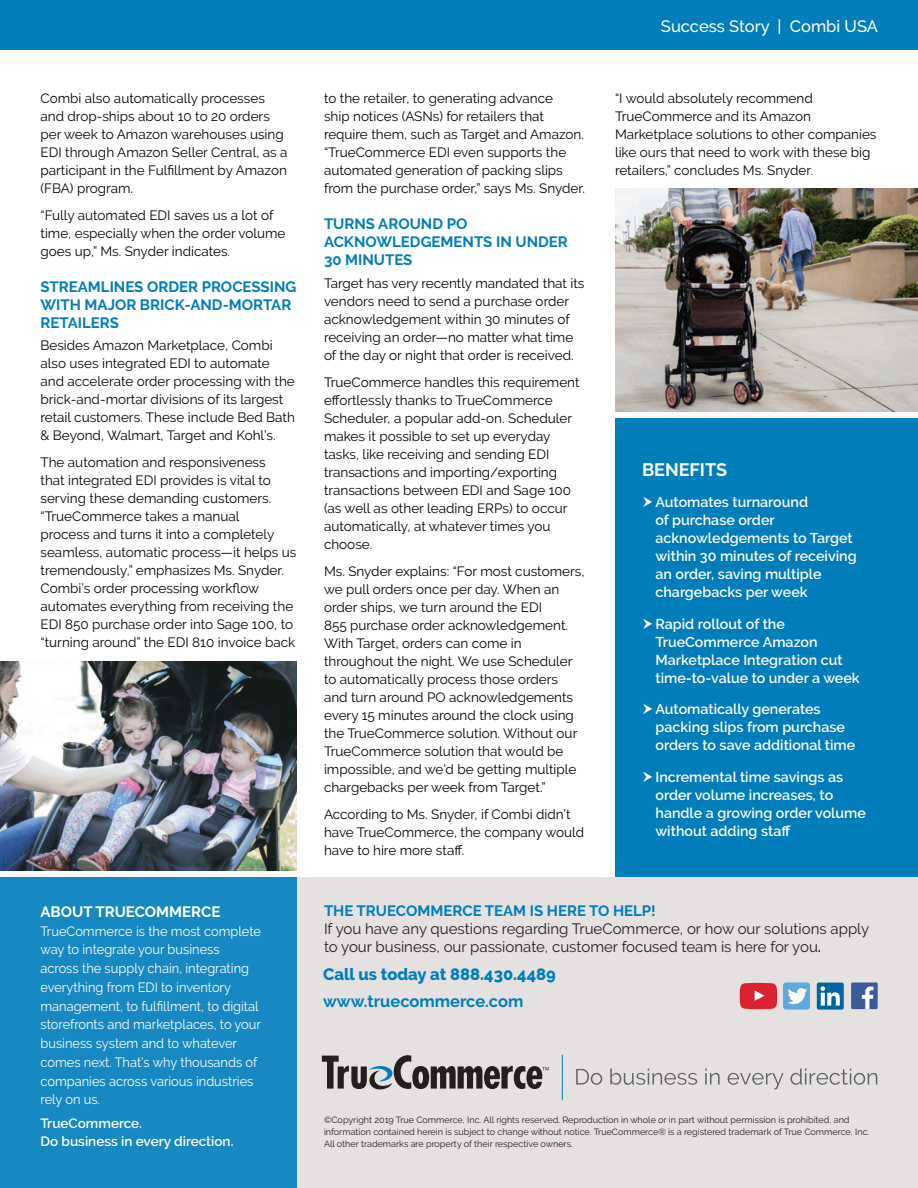
<style>
.page{position:relative;width:918px;height:1188px;background:#fff}
.page>*{position:absolute;margin:0;border:0;box-sizing:border-box;transform-origin:0 0}
.t1{font:700 18px "Raleway";color:#fcfcfc}
.t2{font:800 16.5px "Raleway";color:#007dbb}
.t3{font:500 16.5px "Raleway";color:#fff}
.t4{font:700 16.5px "Raleway";color:#007dbb}
.t5{font:700 15px/18px "Raleway";color:#007dbb}
.t6{font:15px/18px "Raleway";color:#231f20}
.t7{font:700 15px "Raleway";color:#fff}
.t8{font:600 14.25px/18px "Raleway";color:#fcfcfc}
.t9{font:13.5px/18px "Raleway";color:#040503}
.t10{font:13.5px/18.8px "Raleway";color:#fff;scale:.95 1}
.t11{font:600 13.5px/18px "Raleway";color:#fff}
.t12{font:9px/12px "Raleway";color:#231f20}
.s1{font-weight:600}
</style>
<div class="page">
<div style="left:297px;top:878px;width:621px;height:310px;background:#e5e1e1"></div>
<div style="left:0;top:878px;width:297px;height:310px;background:#1788c1"></div>
<div style="left:0;top:0;width:918px;height:50px;background:#007dbb"></div>
<svg style="left:740px;top:983px;width:37px;height:26px"></svg>
<div style="left:817px;top:983px;width:27px;height:27px;background:#0066a0;border-radius:2px"></div>
<svg style="left:820px;top:986px;width:20px;height:20px"></svg>
<div style="left:851px;top:982px;width:27px;height:27px;background:#3b5a9a"></div>
<svg style="left:862px;top:987px;width:12px;height:22px"></svg>
<svg style="left:783px;top:982px;width:27px;height:28px"></svg>
<div style="left:615px;top:418px;width:303px;height:460px;background:#007dbb"></div>
<img style="left:0;top:662px;width:297px;height:208px">
<img style="left:615px;top:188px;width:303px;height:223px">
<svg style="left:322px;top:1055px;width:227px;height:35px"></svg>
<svg style="left:576px;top:1069px;width:26px;height:16px"></svg>
<svg style="left:610px;top:1068px;width:87px;height:17px"></svg>
<svg style="left:705px;top:1068px;width:15px;height:17px"></svg>
<svg style="left:728px;top:1073px;width:56px;height:16px"></svg>
<svg style="left:790px;top:1068px;width:87px;height:17px"></svg>
<hr style="left:562px;top:1055px;width:1px;height:45px;background:#007dbb">
<p class="t9" style="left:40px;top:89px;width:249px">Combi also automatically processes and drop-ships about 10 to 20 orders per week to Amazon warehouses using EDI through Amazon Seller Central, as a participant in the Fulfillment by Amazon (FBA) program.</p>
<p class="t9" style="left:40px;top:206px;width:247px">“Fully automated EDI saves us a lot of time, especially when the order volume goes up,” Ms. Snyder indicates.</p>
<h1 class="t5" style="left:40px;top:277px;width:257px">STREAMLINES ORDER PROCESSING<br>WITH MAJOR BRICK-AND-MORTAR<br>RETAILERS</h1>
<p class="t9" style="left:40px;top:336px;width:256px">Besides Amazon Marketplace, Combi also uses integrated EDI to automate and accelerate order processing with the brick-and-mortar divisions of its largest retail customers. These include Bed Bath &amp; Beyond, Walmart, Target and Kohl’s.</p>
<p class="t9" style="left:40px;top:453px;width:257px">The automation and responsiveness<br>that integrated EDI provides is vital to serving these demanding customers. “TrueCommerce takes a manual<br>process and turns it into a completely seamless, automatic process—it helps us tremendously,” emphasizes Ms. Snyder.<br>Combi’s order processing workflow automates everything from receiving the EDI 850 purchase order into Sage 100, to “turning around” the EDI 810 invoice back</p>
<p class="t7" style="left:40px;top:903px;width:181px">ABOUT TRUECOMMERCE</p>
<p class="t10" style="left:40px;top:921px;width:234px">TrueCommerce is the most complete way to integrate your business across the supply chain, integrating everything from EDI to inventory management, to fulfillment, to digital storefronts and marketplaces, to your business system and to whatever comes next. That’s why thousands of companies across various industries rely on us.</p>
<p class="t11" style="left:40px;top:1115px;width:195px">TrueCommerce.<br>Do business in every direction.</p>
<p class="t9" style="left:324px;top:89px;width:263px">to the retailer, to generating advance<br>ship notices (ASNs) for retailers that require them, such as Target and Amazon. “TrueCommerce EDI even supports the automated generation of packing slips from the purchase order,” says Ms. Snyder.</p>
<h1 class="t5" style="left:324px;top:215px;width:245px">TURNS AROUND PO<br>ACKNOWLEDGEMENTS IN UNDER<br>30 MINUTES</h1>
<p class="t9" style="left:324px;top:274px;width:262px">Target has very recently mandated that its vendors need to send a purchase order acknowledgement within 30 minutes of receiving an order—no matter what time of the day or night that order is received.</p>
<p class="t9" style="left:324px;top:373px;width:257px">TrueCommerce handles this requirement effortlessly thanks to TrueCommerce Scheduler, a popular add-on. Scheduler makes it possible to set up everyday tasks, like receiving and sending EDI transactions and importing/exporting transactions between EDI and Sage 100 (as well as other leading ERPs) to occur automatically, at whatever times you choose.</p>
<p class="t9" style="left:324px;top:562px;width:262px">Ms. Snyder explains: “For most customers, we pull orders once per day. When an order ships, we turn around the EDI<br>855 purchase order acknowledgement.<br>With Target, orders can come in throughout the night. We use Scheduler to automatically process those orders and turn around PO acknowledgements every 15 minutes around the clock using the TrueCommerce solution. Without our TrueCommerce solution that would be impossible, and we’d be getting multiple chargebacks per week from Target.”</p>
<p class="t9" style="left:324px;top:805px;width:262px">According to Ms. Snyder, if Combi didn’t have TrueCommerce, the company would have to hire more staff.</p>
<p class="t3" style="left:661px;top:16px;width:219px">Success Story | Combi USA</p>
<p class="t9" style="left:615px;top:89px;width:263px">“I would absolutely recommend TrueCommerce and its Amazon Marketplace solutions to other companies like ours that need to work with these big retailers,” concludes Ms. Snyder.</p>
<p class="t1" style="left:642px;top:459px;width:87px">BENEFITS</p>
<p class="t8" style="left:656px;top:493px;width:203px">Automates turnaround<br>of purchase order acknowledgements to Target within 30 minutes of receiving an order, saving multiple chargebacks per week</p>
<p class="t8" style="left:656px;top:615px;width:206px">Rapid rollout of the<br>TrueCommerce Amazon<br>Marketplace Integration cut time-to-value to under a week</p>
<p class="t8" style="left:656px;top:700px;width:201px">Automatically generates packing slips from purchase orders to save additional time</p>
<p class="t8" style="left:656px;top:768px;width:212px">Incremental time savings as order volume increases, to handle a growing order volume without adding staff</p>
<p class="t5" style="left:324px;top:902px;width:333px">THE TRUECOMMERCE TEAM IS HERE TO HELP!</p>
<p class="t6" style="left:324px;top:920px;width:547px">If you have any questions regarding TrueCommerce, or how our solutions apply to your business, our passionate, customer focused team is here for you<span class="s1">.</span></p>
<p class="t2" style="left:323px;top:965px;width:234px">Call us today at 888.430.4489</p>
<p class="t4" style="left:323px;top:992px;width:202px">www.truecommerce.com</p>
<p class="t12" style="left:324px;top:1114px;width:547px">©Copyright 2019 True Commerce, Inc. All rights reserved. Reproduction in whole or in part without permission is prohibited, and information contained herein is subject to change without notice. TrueCommerce® is a registered trademark of True Commerce, Inc.<br>All other trademarks are property of their respective owners.</p>
</div>
